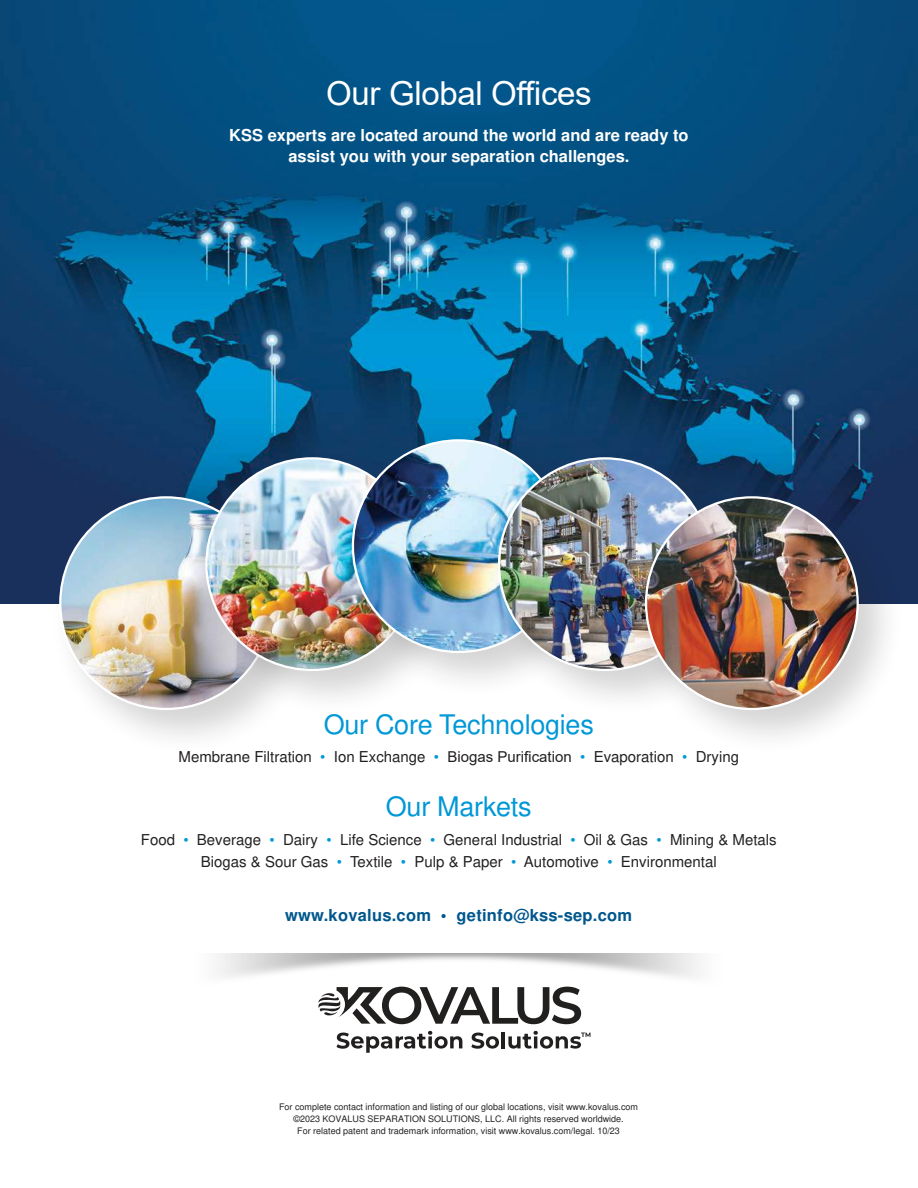
<style>
.page{position:relative;width:918px;height:1188px;background:#fff}
.page>*{position:absolute;margin:0;border:0;box-sizing:border-box;transform-origin:0 0}
.t1{font:33px "Arial";letter-spacing:-.01em;color:#fff}
.t2{font:27px "Arial";letter-spacing:-.01em;color:#0098d7}
.t3{font:700 16.5px/21px "Arial";color:#fff;text-align:center}
.t4{font:700 16.5px "Arial";letter-spacing:.015em;color:#00578d}
.t5{font:15px/22.5px "Arial";color:#221f1f;text-align:center}
.t6{font:9px/12px "Arial";color:#221f1f;text-align:center}
.s1{color:#0098d7}
</style>
<div class="page">
<img style="left:0;top:0;width:918px;height:603px">
<div style="left:48px;top:485px;width:273px;height:273px;background:#221f1f;opacity:.2"></div>
<img style="left:60px;top:497px;width:212px;height:212px;border-radius:106px">
<div style="left:194px;top:446px;width:273px;height:273px;background:#221f1f;opacity:.2"></div>
<img style="left:206px;top:458px;width:212px;height:212px;border-radius:106px">
<div style="left:341px;top:428px;width:272px;height:273px;background:#221f1f;opacity:.2"></div>
<img style="left:353px;top:440px;width:212px;height:212px;border-radius:106px">
<div style="left:487px;top:446px;width:272px;height:273px;background:#221f1f;opacity:.2"></div>
<img style="left:499px;top:458px;width:208px;height:212px">
<div style="left:634px;top:485px;width:272px;height:273px;background:#221f1f;opacity:.2"></div>
<img style="left:646px;top:497px;width:212px;height:212px;border-radius:106px">
<svg style="left:318px;top:987px;width:263px;height:37px"></svg>
<svg style="left:337px;top:1031px;width:125px;height:22px"></svg>
<svg style="left:471px;top:1033px;width:28px;height:16px"></svg>
<hr style="left:502px;top:1032px;width:3px;height:16px;background:#221f1f">
<svg style="left:508px;top:1031px;width:82px;height:18px"></svg>
<h1 class="t1" style="left:326px;top:71px;width:267px">Our Global O昀케ces</h1>
<h3 class="t3" style="left:229px;top:126px;width:461px">KSS experts are located around the world and are ready to assist you with your separation challenges.</h3>
<h2 class="t2" style="left:324px;top:714px;width:272px">Our Core Technologies</h2>
<h3 class="t5" style="left:179px;top:747px;width:562px">Membrane Filtration <span class="s1">•</span> Ion Exchange <span class="s1">•</span> Biogas Puri昀椀cation <span class="s1">•</span> Evaporation <span class="s1">•</span> Drying</h3>
<h2 class="t2" style="left:386px;top:796px;width:147px">Our Markets</h2>
<h3 class="t5" style="left:141px;top:829px;width:637px">Food <span class="s1">•</span> Beverage <span class="s1">•</span> Dairy <span class="s1">•</span> Life Science <span class="s1">•</span> General Industrial <span class="s1">•</span> Oil &amp; Gas <span class="s1">•</span> Mining &amp; Metals<br>Biogas &amp; Sour Gas <span class="s1">•</span> Textile <span class="s1">•</span> Pulp &amp; Paper <span class="s1">•</span> Automotive <span class="s1">•</span> Environmental</h3>
<h3 class="t4" style="left:285px;top:909px;width:349px">www.kovalus.com • getinfo@kss-sep.com</h3>
<p class="t6" style="left:279px;top:1101px;width:361px">For complete contact information and listing of our global locations, visit www.kovalus.com ©2023 KOVALUS SEPARATION SOLUTIONS, LLC. All rights reserved worldwide.<br>For related patent and trademark information, visit www.kovalus.com/legal. 10/23</p>
</div>
